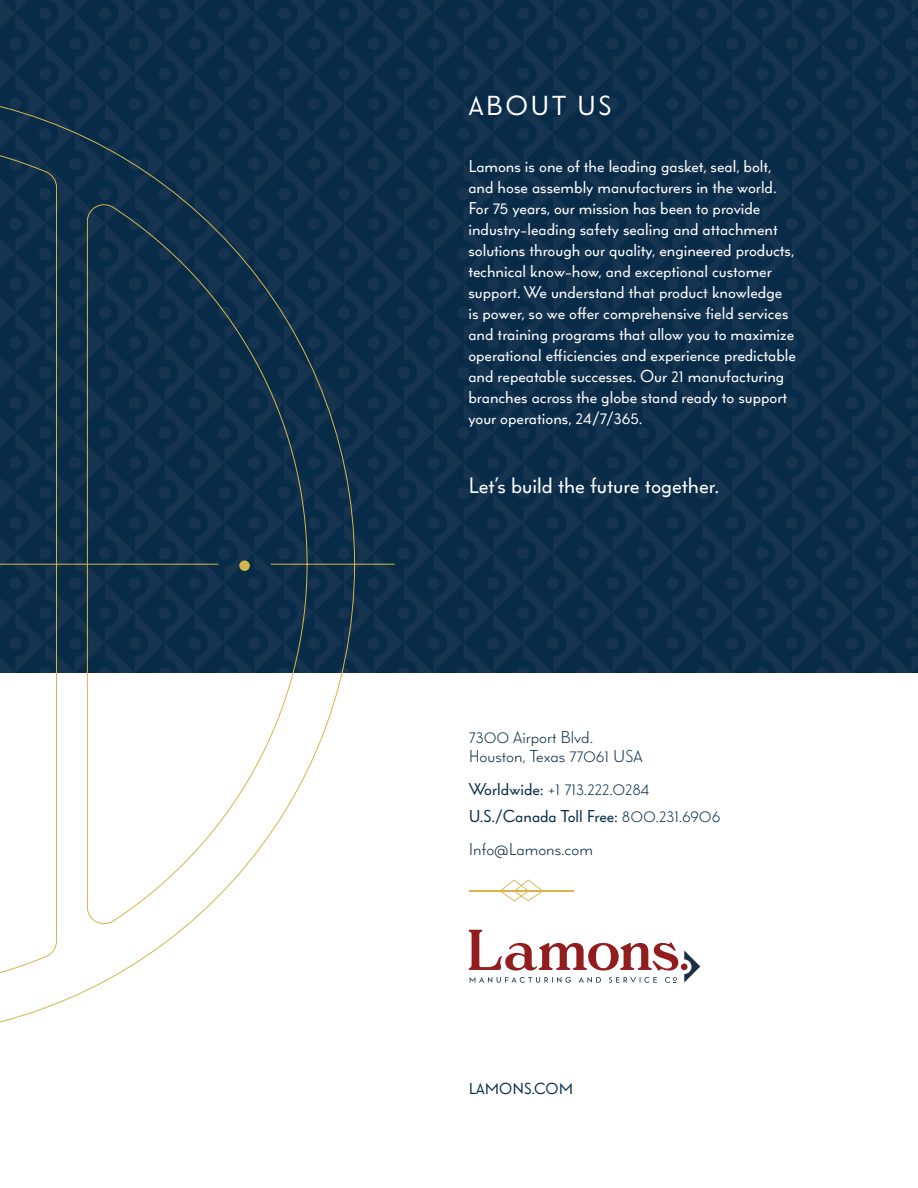
<style>
.page{position:relative;width:918px;height:1188px;background:#fff}
.page>*{position:absolute;margin:0;border:0;box-sizing:border-box;transform-origin:0 0}
.t1{font:24px "Wright Roman";letter-spacing:.1em;color:#fff}
.t2{font:19.5px "Wright Roman";color:#fff}
.t3{font:15px/21px "Wright Roman";color:#fff}
.t4{font:15px/26.2px "Wright Roman";color:#072c49}
.t5{font:300 15px/19.5px "Wright Roman";color:#072c49}
.t6{font:13.8px "Wright Roman";color:#072c49}
.s1{font-weight:300}
</style>
<div class="page">
<img style="left:0;top:0;width:918px;height:672px">
<svg style="left:499px;top:879px;width:44px;height:22px"></svg>
<hr style="left:469px;top:890px;width:104px;height:1px;background:#d6b64a">
<svg style="left:0;top:91px;width:355px;height:932px"></svg>
<svg style="left:0;top:138px;width:395px;height:852px"></svg>
<hr style="left:0;top:564px;width:218px;height:1px;background:#d6b64a">
<div style="left:240px;top:561px;width:9px;height:9px;background:#d6b64a;border-radius:50%"></div>
<div style="left:239px;top:560px;width:11px;height:11px;border:2px solid #d6b64a;border-radius:50%"></div>
<svg style="left:684px;top:950px;width:16px;height:33px"></svg>
<div style="left:681px;top:963px;width:7px;height:7px;background:#921d1f;border-radius:50%"></div>
<svg style="left:469px;top:930px;width:209px;height:41px"></svg>
<svg style="left:470px;top:977px;width:207px;height:6px"></svg>
<h1 class="t1" style="left:469px;top:88px;width:144px">ABOUT US</h1>
<p class="t3" style="left:468px;top:155px;width:329px">Lamons is one of the leading gasket, seal, bolt, and hose assembly manufacturers in the world.<br>For 75 years, our mission has been to provide industry-leading safety sealing and attachment solutions through our quality, engineered products, technical know-how, and exceptional customer support. We understand that product knowledge is power, so we offer comprehensive field services and training programs that allow you to maximize operational efficiencies and experience predictable and repeatable successes. Our 21 manufacturing branches across the globe stand ready to support your operations, 24/7/365.</p>
<h2 class="t2" style="left:468px;top:471px;width:252px">Let’s build the future together.</h2>
<p class="t5" style="left:469px;top:727px;width:176px">7300 Airport Blvd.<br>Houston, Texas 77061 USA</p>
<p class="t4" style="left:469px;top:776px;width:253px">Worldwide: <span class="s1">+1 713.222.0284<br></span>U.S./Canada Toll Free: <span class="s1">800.231.6906</span></p>
<p class="t5" style="left:469px;top:839px;width:126px">Info@Lamons.com</p>
<p class="t6" style="left:469px;top:1078px;width:106px">LAMONS.COM</p>
</div>
